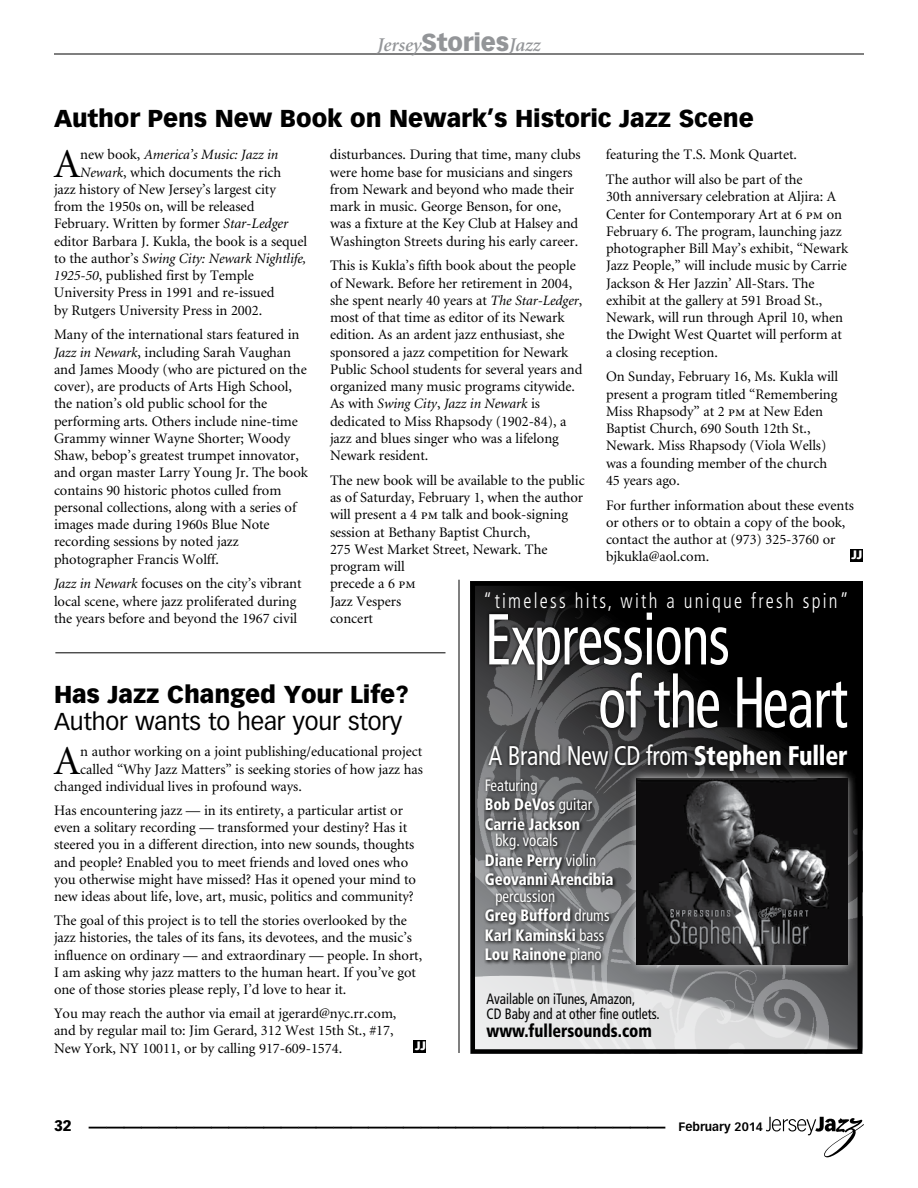
<style>
.page{position:relative;width:918px;height:1188px;background:#fff}
.page>*{position:absolute;margin:0;border:0;box-sizing:border-box;transform-origin:0 0}
.t1{font:condensed 72px/63px "Frutiger";letter-spacing:-.015em;color:#fff;scale:.8 1}
.t2{font:41.1px "Minion";color:#000}
.t3{font:700 36px "Vectora LH";color:#000}
.t4{font:condensed 27px "Frutiger";letter-spacing:-.01em;color:#fff;scale:.9 1}
.t5{font:900 24px "Vectora LH";letter-spacing:-.005em;color:#000}
.t6{font:24px "Vectora LH";letter-spacing:-.005em;color:#000}
.t7{font:300 condensed 21px "Frutiger";letter-spacing:.12em;color:#fff;scale:.9 1}
.t8{font:italic 600 19.5px "Minion";letter-spacing:-.005em;color:#939598}
.t9{font:900 condensed 18px "Frutiger";color:#000;scale:.9 1}
.t10{font:900 condensed 16.5px/19.5px "Frutiger";color:#fff;scale:.9 1}
.t11{font:condensed 15px/15px "Frutiger";color:#000;scale:.9 1}
.t12{font:900 15px "Vectora LH";color:#000}
.t13{font:14.55px/17.2px "Minion";letter-spacing:-.005em;color:#000}
.t14{font:italic 14.25px "Minion";letter-spacing:-.005em;color:#000}
.t15{font:700 12px "Vectora LH";color:#000}
.t16{font:900 12px "Vectora LH";color:#fff}
.s1{font-family:"Vectora LH";font-weight:900;font-style:normal;font-size:24px}
.s2{font-style:normal;font-size:14.55px}
.s3{font-style:italic;font-size:14.25px}
.s4{font-family:"Minion Regular SC"}
.s5{font-style:italic}
.s6{font-weight:900}
.s7{font-weight:400}
</style>
<div class="page">
<hr style="left:54px;top:54px;width:810px;height:1px;background:#000">
<svg style="left:766px;top:1117px;width:98px;height:40px"></svg>
<div style="left:413px;top:1040px;width:13px;height:13px;background:#000"></div>
<hr style="left:459px;top:580px;width:1px;height:473px;background:#000">
<div style="left:850px;top:549px;width:12px;height:12px;background:#000"></div>
<img style="left:476px;top:586px;width:381px;height:388px">
<div style="left:627px;top:769px;width:230px;height:205px;background:#fff;opacity:.75"></div>
<img style="left:637px;top:778px;width:211px;height:187px">
<div style="left:485px;top:609px;width:366px;height:165px;background:#000;opacity:.9"></div>
<svg style="left:476px;top:974px;width:387px;height:80px;background:#bbbcbd"></svg>
<svg style="left:483px;top:777px;width:134px;height:192px;background:#646567"></svg>
<div style="left:471px;top:581px;width:391px;height:473px;border:4px solid #000"></div>
<hr style="left:55px;top:652px;width:390px;height:1px;background:#000">
<h3 class="t8" style="left:377px;top:35px;width:165px">Jersey<span class="s1">Stories</span>Jazz</h3>
<h3 class="t5" style="left:54px;top:104px;width:701px">Author Pens New Book on Newark’s Historic Jazz Scene</h3>
<h2 class="t2" style="left:54px;top:143px;width:28px">A</h2>
<p class="t14" style="left:80px;top:148px;width:200px"><span class="s2">new book,</span> America’s Music: Jazz in</p>
<p class="t13" style="left:330px;top:147px;width:252px">disturbances. During that time, many clubs were home base for musicians and singers from Newark and beyond who made their mark in music. George Benson, for one, was a fixture at the Key Club at Halsey and Washington Streets during his early career.</p>
<p class="t13" style="left:330px;top:258px;width:254px">This is Kukla’s fifth book about the people of Newark. Before her retirement in 2004, she spent nearly 40 years at <span class="s3">The Star-Ledger</span>, most of that time as editor of its Newark edition. As an ardent jazz enthusiast, she sponsored a jazz competition for Newark Public School students for several years and organized many music programs citywide.</p>
<p class="t14" style="left:330px;top:397px;width:212px"><span class="s2">As with</span> Swing City<span class="s2">,</span> Jazz in Newark <span class="s2">is</span></p>
<p class="t13" style="left:330px;top:413px;width:238px">dedicated to Miss Rhapsody (1902-84), a jazz and blues singer who was a lifelong<br>Newark resident.</p>
<p class="t13" style="left:330px;top:472px;width:256px">The new book will be available to the public as of Saturday, February 1, when the author will present a 4 <span class="s4">pm</span> talk and book-signing session at Bethany Baptist Church,<br>275 West Market Street, Newark. The program will<br>precede a 6 <span class="s4">pm<br></span>Jazz Vespers<br>concert</p>
<p class="t13" style="left:606px;top:143px;width:198px;line-height:24.8px">featuring the T.S. Monk Quartet.<br>The author will also be part of the</p>
<p class="t13" style="left:606px;top:189px;width:244px">30th anniversary celebration at Aljira: A Center for Contemporary Art at 6 <span class="s4">pm</span> on February 6. The program, launching jazz photographer Bill May’s exhibit, “Newark Jazz People,” will include music by Carrie Jackson &amp; Her Jazzin’ All-Stars. The exhibit at the gallery at 591 Broad St., Newark, will run through April 10, when the Dwight West Quartet will perform at a closing reception.</p>
<p class="t13" style="left:606px;top:369px;width:234px">On Sunday, February 16, Ms. Kukla will present a program titled “Remembering<br>Miss Rhapsody” at 2 <span class="s4">pm</span> at New Eden<br>Baptist Church, 690 South 12th St.,<br>Newark. Miss Rhapsody (Viola Wells) was a founding member of the church<br>45 years ago.</p>
<p class="t13" style="left:606px;top:497px;width:249px">For further information about these events or others or to obtain a copy of the book, contact the author at (973) 325-3760 or bjkukla@aol.com.</p>
<p class="t13" style="left:54px;top:164px;width:255px;text-indent:26px"><span class="s3">Newark</span>, which documents the rich<br>jazz history of New Jersey’s largest city from the 1950s on, will be released February. Written by former <span class="s5">Star-Ledger </span>editor Barbara J. Kukla, the book is a sequel</p>
<p class="t14" style="left:54px;top:251px;width:254px"><span class="s2">to the author’s</span> Swing City: Newark Nightlife,</p>
<p class="t13" style="left:54px;top:267px;width:222px"><span class="s3">1925-50</span>, published first by Temple<br>University Press in 1991 and re-issued by Rutgers University Press in 2002.</p>
<p class="t13" style="left:54px;top:327px;width:255px">Many of the international stars featured in <span class="s3">Jazz in Newark</span>, including Sarah Vaughan and James Moody (who are pictured on the cover), are products of Arts High School, the nation’s old public school for the performing arts. Others include nine-time Grammy winner Wayne Shorter; Woody Shaw, bebop’s greatest trumpet innovator, and organ master Larry Young Jr. The book contains 90 historic photos culled from personal collections, along with a series of images made during 1960s Blue Note recording sessions by noted jazz photographer Francis Wolff.</p>
<p class="t13" style="left:54px;top:576px;width:249px"><span class="s3">Jazz in Newark</span> focuses on the city’s vibrant local scene, where jazz proliferated during the years before and beyond the 1967 civil</p>
<p class="t16" style="left:851px;top:547px;width:13px">JJ</p>
<h3 class="t7" style="left:483px;top:589px;width:408px">“timeless hits, with a unique fresh spin”</h3>
<h1 class="t1" style="left:598px;top:608px;width:313px;text-indent:-113px">Expressions<br>of the Heart</h1>
<h3 class="t4" style="left:489px;top:740px;width:401px">A Brand New CD from <span class="s6">Stephen Fuller</span></h3>
<h3 class="t5" style="left:54px;top:680px;width:356px">Has Jazz Changed Your Life?</h3>
<h3 class="t6" style="left:54px;top:707px;width:350px">Author wants to hear your story</h3>
<h2 class="t2" style="left:54px;top:740px;width:28px">A</h2>
<p class="t13" style="left:80px;top:744px;width:343px">n author working on a joint publishing/educational project</p>
<p class="t13" style="left:80px;top:761px;width:344px">called “Why Jazz Matters” is seeking stories of how jazz has</p>
<p class="t13" style="left:54px;top:778px;width:249px">changed individual lives in profound ways.</p>
<p class="t13" style="left:54px;top:802px;width:364px">Has encountering jazz — in its entirety, a particular artist or even a solitary recording — transformed your destiny? Has it steered you in a different direction, into new sounds, thoughts and people? Enabled you to meet friends and loved ones who you otherwise might have missed? Has it opened your mind to new ideas about life, love, art, music, politics and community?</p>
<p class="t13" style="left:54px;top:912px;width:370px">The goal of this project is to tell the stories overlooked by the jazz histories, the tales of its fans, its devotees, and the music’s influence on ordinary — and extraordinary — people. In short, I am asking why jazz matters to the human heart. If you’ve got one of those stories please reply, I’d love to hear it.</p>
<p class="t13" style="left:54px;top:1005px;width:344px">You may reach the author via email at jgerard@nyc.rr.com, and by regular mail to: Jim Gerard, 312 West 15th St., #17,<br>New York, NY 10011, or by calling 917-609-1574.</p>
<p class="t10" style="left:485px;top:775px;width:121px"><span class="s7">Featuring<br></span>Bob DeVos <span class="s7">guitar<br></span>Carrie Jackson</p>
<p class="t10" style="left:485px;top:831px;width:145px;text-indent:11px"><span class="s7">bkg. vocals<br></span>Diane Perry <span class="s7">violin<br></span>Geovanni Arencibia</p>
<p class="t10" style="left:485px;top:886px;width:140px;text-indent:11px"><span class="s7">percussion<br></span>Greg Bufford <span class="s7">drums<br></span>Karl Kaminski <span class="s7">bass<br></span>Lou Rainone <span class="s7">piano</span></p>
<p class="t11" style="left:487px;top:992px;width:194px">Available on iTunes, Amazon,<br>CD Baby and at other fine outlets.</p>
<p class="t9" style="left:487px;top:1020px;width:185px">www.fullersounds.com</p>
<p class="t16" style="left:415px;top:1039px;width:13px">JJ</p>
<p class="t12" style="left:54px;top:1117px;width:19px">32</p>
<h3 class="t3" style="left:72px;top:1089px;width:19px">F</h3>
<p class="t15" style="left:679px;top:1120px;width:86px">FEBRUARY 2014</p>
</div>
